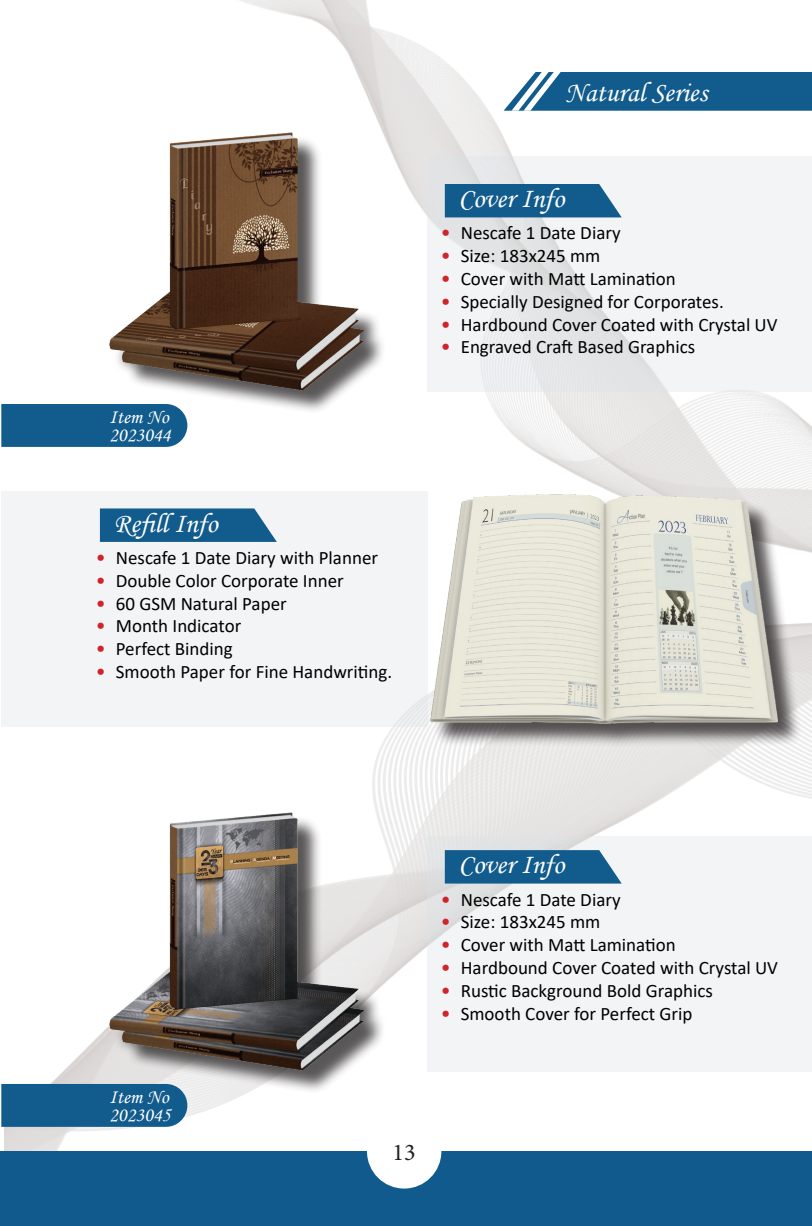
<style>
.page{position:relative;width:812px;height:1226px;background:#fff}
.page>*{position:absolute;margin:0;border:0;box-sizing:border-box;transform-origin:0 0}
.t1{font:28px "Monotype Corsiva";color:#fff}
.t2{font:24px "Minion Pro";color:#231f20}
.t3{font:20px/18px "Monotype Corsiva";color:#fff}
.t4{font:19px "Calibri";color:#000}
.s1{font-size:20px;color:#d1232a}
</style>
<div class="page">
<img style="left:5px;top:0;width:807px;height:1151px">
<div style="left:0;top:1151px;width:812px;height:75px;background:#115a8d"></div>
<svg style="left:428px;top:156px;width:384px;height:236px;fill:#f2f4f6"></svg>
<div style="left:427px;top:836px;width:385px;height:236px;background:#f2f4f6"></div>
<div style="left:367px;top:1114px;width:74px;height:74px;background:#fff;border-radius:50%"></div>
<svg style="left:497px;top:72px;width:315px;height:39px;background:#2e6f9b"></svg>
<img style="left:59px;top:88px;width:369px;height:361px">
<div style="left:1px;top:404px;width:186px;height:43px;background:#115b8d"></div>
<svg style="left:422px;top:184px;width:200px;height:33px;background:#36739d"></svg>
<img style="left:59px;top:768px;width:369px;height:361px">
<div style="left:1px;top:1084px;width:186px;height:43px;background:#115b8d"></div>
<svg style="left:422px;top:850px;width:200px;height:33px;background:#36739d"></svg>
<div style="left:434px;top:497px;width:368px;height:251px;background:#231f20;opacity:.75"></div>
<img style="left:430px;top:494px;width:347px;height:229px">
<div style="left:1px;top:491px;width:427px;height:235px;background:#f2f4f6"></div>
<svg style="left:99px;top:508px;width:178px;height:34px;background:#246795"></svg>
<p class="t3" style="left:109px;top:408px;width:63px">Item No<br>2023044</p>
<h1 class="t1" style="left:114px;top:506px;width:106px">Refill Info</h1>
<p class="t4" style="left:96px;top:544px;width:284px"><span class="s1">•</span> Nescafe 1 Date Diary with Planner</p>
<p class="t4" style="left:96px;top:567px;width:249px"><span class="s1">•</span> Double Color Corporate Inner</p>
<p class="t4" style="left:96px;top:590px;width:192px"><span class="s1">•</span> 60 GSM Natural Paper</p>
<p class="t4" style="left:96px;top:613px;width:147px"><span class="s1">•</span> Month Indicator</p>
<p class="t4" style="left:96px;top:636px;width:138px"><span class="s1">•</span> Perfect Binding</p>
<p class="t4" style="left:96px;top:658px;width:298px"><span class="s1">•</span> Smooth Paper for Fine Handwriting.</p>
<h1 class="t1" style="left:565px;top:75px;width:144px">Natural Series</h1>
<h1 class="t1" style="left:458px;top:182px;width:107px">Cover Info</h1>
<p class="t4" style="left:441px;top:220px;width:181px"><span class="s1">•</span> Nescafe 1 Date Diary</p>
<p class="t4" style="left:441px;top:243px;width:161px"><span class="s1">•</span> Size: 183x245 mm</p>
<p class="t4" style="left:441px;top:266px;width:236px"><span class="s1">•</span> Cover with Matt Lamination</p>
<p class="t4" style="left:441px;top:288px;width:284px"><span class="s1">•</span> Specially Designed for Corporates.</p>
<p class="t4" style="left:441px;top:311px;width:338px"><span class="s1">•</span> Hardbound Cover Coated with Crystal UV</p>
<p class="t4" style="left:441px;top:334px;width:256px"><span class="s1">•</span> Engraved Craft Based Graphics</p>
<p class="t3" style="left:109px;top:1088px;width:63px">Item No<br>2023045</p>
<h1 class="t1" style="left:458px;top:848px;width:107px">Cover Info</h1>
<p class="t4" style="left:441px;top:886px;width:181px"><span class="s1">•</span> Nescafe 1 Date Diary</p>
<p class="t4" style="left:441px;top:909px;width:161px"><span class="s1">•</span> Size: 183x245 mm</p>
<p class="t4" style="left:441px;top:932px;width:236px"><span class="s1">•</span> Cover with Matt Lamination</p>
<p class="t4" style="left:441px;top:954px;width:339px"><span class="s1">•</span> Hardbound Cover Coated with Crystal UV</p>
<p class="t4" style="left:441px;top:977px;width:273px"><span class="s1">•</span> Rustic Background Bold Graphics</p>
<p class="t4" style="left:441px;top:1000px;width:253px"><span class="s1">•</span> Smooth Cover for Perfect Grip</p>
<p class="t2" style="left:393px;top:1138px;width:25px">1 313</p>
</div>
